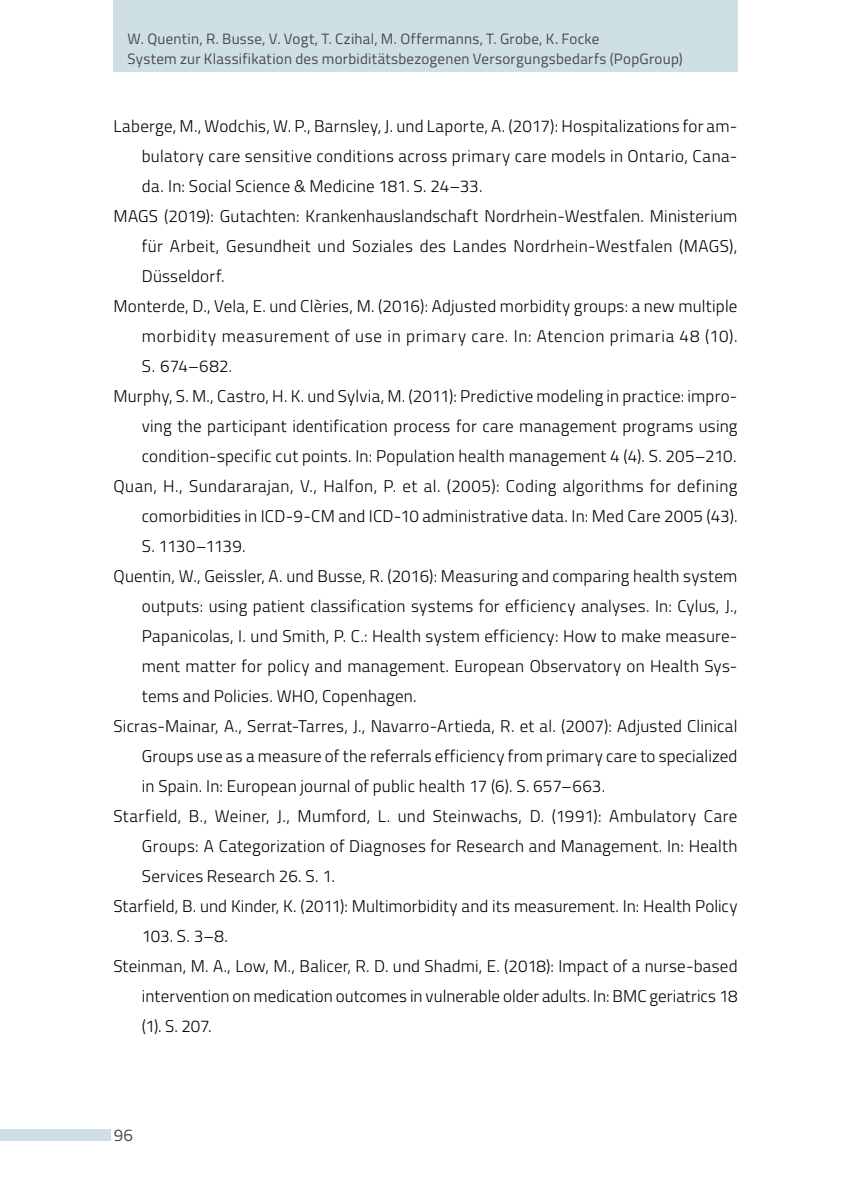
<style>
.page{position:relative;width:851px;height:1191px;background:#fff}
.page>*{position:absolute;margin:0;border:0;box-sizing:border-box;transform-origin:0 0}
.t1{font:300 17px "Titillium";letter-spacing:.015em;color:#000}
.t2{font:300 17px "Titillium";letter-spacing:.045em;color:#000}
.t3{font:300 17px "Titillium";letter-spacing:-.04em;color:#000}
.t4{font:17px "Titillium";color:#4a4a49}
.t5{font:15px/20px "Titillium";letter-spacing:.015em;color:#4a4a49}
</style>
<div class="page">
<div style="left:113px;top:0;width:624px;height:71px;background:#cedfe6"></div>
<div style="left:0;top:1129px;width:111px;height:11px;background:#cedfe6"></div>
<p class="t5" style="left:128px;top:28px;width:556px">W. Quentin, R. Busse, V. Vogt, T. Czihal, M. Offermanns, T. Grobe, K. Focke<br>System zur Klassifikation des morbiditätsbezogenen Versorgungsbedarfs (PopGroup)</p>
<p class="t1" style="left:113px;top:114px;width:625px">Laberge, M., Wodchis, W. P., Barnsley, J. und Laporte, A. (2017): Hospitalizations for am-</p>
<p class="t1" style="left:142px;top:144px;width:597px">bulatory care sensitive conditions across primary care models in Ontario, Cana-</p>
<p class="t1" style="left:142px;top:174px;width:342px">da. In: Social Science &amp; Medicine 181. S. 24–33.</p>
<p class="t1" style="left:113px;top:204px;width:625px">MAGS (2019): Gutachten: Krankenhauslandschaft Nordrhein-Westfalen. Ministerium</p>
<p class="t1" style="left:142px;top:234px;width:597px">für Arbeit, Gesundheit und Soziales des Landes Nordrhein-Westfalen (MAGS),</p>
<p class="t1" style="left:142px;top:264px;width:84px">Düsseldorf.</p>
<p class="t1" style="left:113px;top:294px;width:625px">Monterde, D., Vela, E. und Clèries, M. (2016): Adjusted morbidity groups: a new multiple</p>
<p class="t2" style="left:142px;top:324px;width:597px">morbidity measurement of use in primary care. In: Atencion primaria 48 (10).</p>
<p class="t1" style="left:142px;top:354px;width:92px">S. 674–682.</p>
<p class="t1" style="left:113px;top:384px;width:625px">Murphy, S. M., Castro, H. K. und Sylvia, M. (2011): Predictive modeling in practice: impro-</p>
<p class="t1" style="left:142px;top:414px;width:597px">ving the participant identification process for care management programs using</p>
<p class="t1" style="left:142px;top:444px;width:596px">condition-specific cut points. In: Population health management 4 (4). S. 205–210.</p>
<p class="t1" style="left:113px;top:474px;width:625px">Quan, H., Sundararajan, V., Halfon, P. et al. (2005): Coding algorithms for defining</p>
<p class="t1" style="left:142px;top:504px;width:597px">comorbidities in ICD-9-CM and ICD-10 administrative data. In: Med Care 2005 (43).</p>
<p class="t3" style="left:142px;top:534px;width:105px">S. 1130–1139.</p>
<p class="t1" style="left:113px;top:564px;width:625px">Quentin, W., Geissler, A. und Busse, R. (2016): Measuring and comparing health system</p>
<p class="t1" style="left:142px;top:594px;width:597px">outputs: using patient classification systems for efficiency analyses. In: Cylus, J.,</p>
<p class="t1" style="left:142px;top:624px;width:597px">Papanicolas, I. und Smith, P. C.: Health system efficiency: How to make measure-</p>
<p class="t1" style="left:142px;top:654px;width:597px">ment matter for policy and management. European Observatory on Health Sys-</p>
<p class="t1" style="left:142px;top:684px;width:276px">tems and Policies. WHO, Copenhagen.</p>
<p class="t1" style="left:113px;top:714px;width:625px">Sicras-Mainar, A., Serrat-Tarres, J., Navarro-Artieda, R. et al. (2007): Adjusted Clinical</p>
<p class="t1" style="left:142px;top:744px;width:597px">Groups use as a measure of the referrals efficiency from primary care to specialized</p>
<p class="t1" style="left:142px;top:774px;width:465px">in Spain. In: European journal of public health 17 (6). S. 657–663.</p>
<p class="t1" style="left:113px;top:804px;width:625px">Starfield, B., Weiner, J., Mumford, L. und Steinwachs, D. (1991): Ambulatory Care</p>
<p class="t1" style="left:142px;top:834px;width:597px">Groups: A Categorization of Diagnoses for Research and Management. In: Health</p>
<p class="t1" style="left:142px;top:864px;width:194px">Services Research 26. S. 1.</p>
<p class="t1" style="left:113px;top:894px;width:625px">Starfield, B. und Kinder, K. (2011): Multimorbidity and its measurement. In: Health Policy</p>
<p class="t1" style="left:142px;top:924px;width:88px">103. S. 3–8.</p>
<p class="t1" style="left:113px;top:954px;width:625px">Steinman, M. A., Low, M., Balicer, R. D. und Shadmi, E. (2018): Impact of a nurse-based</p>
<p class="t1" style="left:142px;top:984px;width:597px">intervention on medication outcomes in vulnerable older adults. In: BMC geriatrics 18</p>
<p class="t1" style="left:142px;top:1014px;width:71px">(1). S. 207.</p>
<p class="t4" style="left:114px;top:1122px;width:21px">96</p>
</div>
